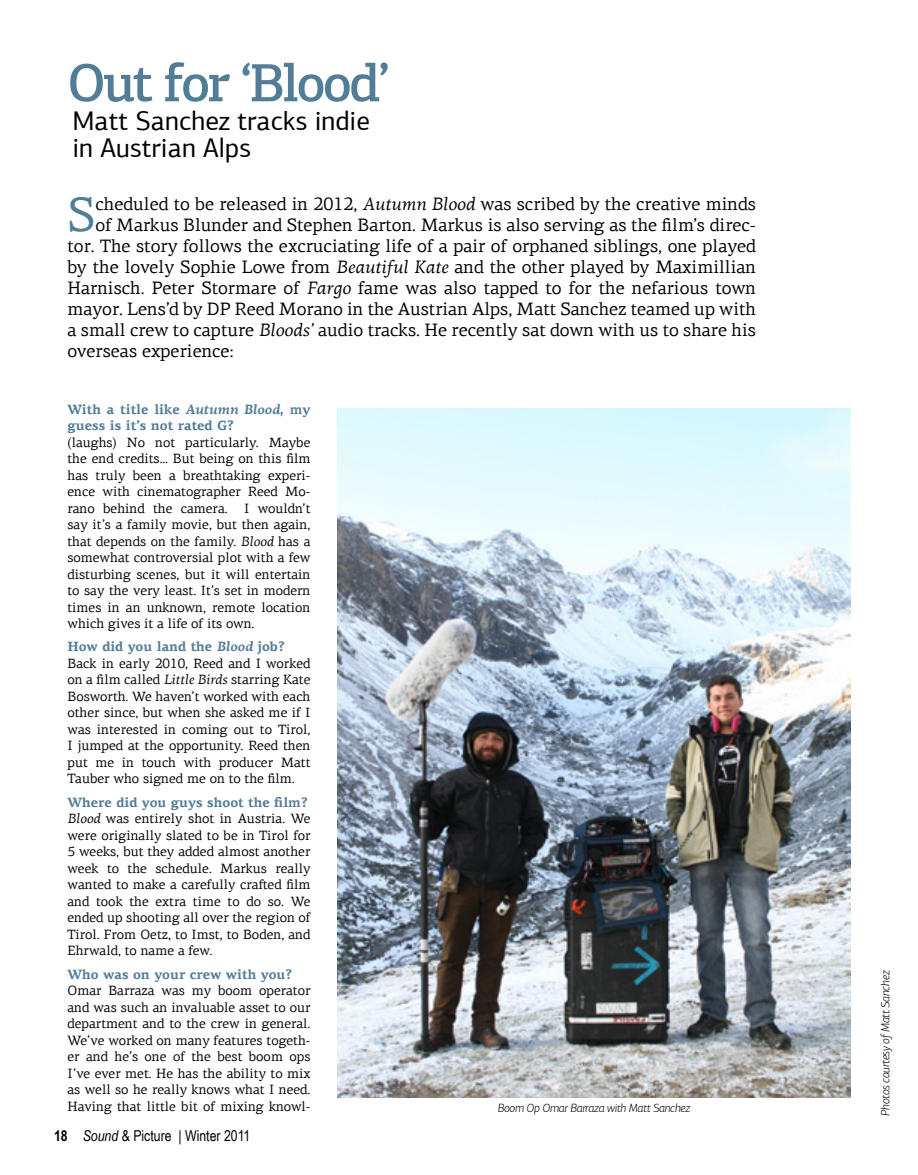
<style>
.page{position:relative;width:918px;height:1175px;background:#fff}
.page>*{position:absolute;margin:0;border:0;box-sizing:border-box;transform-origin:0 0}
.t1{font:500 54px "PF Agora Slab Pro";letter-spacing:-.05em;color:#527d97}
.t2{font:48.45px "PF Agora Serif Pro";color:#527d97}
.t3{font:27px/27px "PF Agora Sans Pro";color:#000}
.t4{font:18px "PF Agora Serif Pro";color:#000}
.t5{font:15px "Arial Narrow";color:#000}
.t6{font:13.5px/16.5px "PF Agora Serif Pro";color:#000;text-align:justify}
.t7{font:700 13.5px/16.5px "PF Agora Serif Pro";color:#527d97}
.t8{font:italic 300 12px "PF Agora Sans Pro";letter-spacing:-.025em;color:#000}
.s1{font-style:italic}
.s2{font-weight:700;color:#527d97}
.s3{font-weight:700;font-style:italic;color:#527d97}
.s4{font-weight:700}
</style>
<div class="page">
<img style="left:338px;top:409px;width:512px;height:688px">
<h1 class="t1" style="left:68px;top:49px;width:324px">Out for ‘Blood’</h1>
<h3 class="t3" style="left:72px;top:107px;width:299px">Matt Sanchez tracks indie in Austrian Alps</h3>
<h2 class="t2" style="left:68px;top:186px;width:30px">S</h2>
<h3 class="t4" style="left:96px;top:193px;width:662px">cheduled to be released in 2012, <span class="s1">Autumn Blood</span> was scribed by the creative minds</h3>
<h3 class="t4" style="left:96px;top:214px;width:662px">of Markus Blunder and Stephen Barton. Markus is also serving as the film’s direc-</h3>
<h3 class="t4" style="left:67px;top:235px;width:690px">tor. The story follows the excruciating life of a pair of orphaned siblings, one played</h3>
<h3 class="t4" style="left:67px;top:256px;width:690px">by the lovely Sophie Lowe from <span class="s1">Beautiful Kate</span> and the other played by Maximillian</h3>
<h3 class="t4" style="left:67px;top:277px;width:690px">Harnisch. Peter Stormare of <span class="s1">Fargo</span> fame was also tapped to for the nefarious town</h3>
<h3 class="t4" style="left:67px;top:298px;width:690px">mayor. Lens’d by DP Reed Morano in the Austrian Alps, Matt Sanchez teamed up with</h3>
<h3 class="t4" style="left:67px;top:319px;width:690px">a small crew to capture <span class="s1">Bloods’</span> audio tracks. He recently sat down with us to share his</h3>
<h3 class="t4" style="left:67px;top:340px;width:168px">overseas experience:</h3>
<p class="t7" style="left:68px;top:401px;width:245px">With a title like <span class="s1">Autumn Blood</span>, my guess is it’s not rated G?</p>
<p class="t6" style="left:68px;top:434px;width:245px">(laughs) No not particularly. Maybe the end credits… But being on this film has truly been a breathtaking experi&shy;ence with cinematographer Reed Mo&shy;rano behind the camera. I wouldn’t say it’s a family movie, but then again, that depends on the family. <span class="s1">Blood</span> has a somewhat controversial plot with a few disturbing scenes, but it will entertain to say the very least. It’s set in modern times in an unknown, remote location which gives it a life of its own.</p>
<p class="t6" style="left:68px;top:638px;width:245px;text-align:left"><span class="s2">How did you land the</span> <span class="s3">Blood</span> <span class="s2">job?<br></span>Back in early 2010, Reed and I worked on a film called <span class="s1">Little Birds</span> starring Kate Bosworth<span class="s1">.</span> We haven’t worked with each other since, but when she asked me if I was interested in coming out to Tirol, I jumped at the opportunity. Reed then put me in touch with producer Matt Tauber who signed me on to the film.</p>
<p class="t6" style="left:68px;top:794px;width:245px;text-align:left"><span class="s2">Where did you guys shoot the film?<br></span><span class="s1">Blood</span> was entirely shot in Austria. We were originally slated to be in Tirol for 5 weeks, but they added almost another week to the schedule. Markus really wanted to make a carefully crafted film and took the extra time to do so. We ended up shooting all over the region of Tirol. From Oetz, to Imst, to Boden, and Ehrwald, to name a few.</p>
<p class="t7" style="left:68px;top:966px;width:226px">Who was on your crew with you?</p>
<p class="t6" style="left:68px;top:982px;width:245px">Omar Barraza was my boom operator and was such an invaluable asset to our department and to the crew in general.<br>We’ve worked on many features togeth&shy;er and he’s one of the best boom ops I’ve ever met. He has the ability to mix as well so he really knows what I need.<br>Having that little bit of mixing knowl-</p>
<p class="t5" style="left:54px;top:1124px;width:198px"><span class="s4">18</span> <span class="s1">Sound</span> &amp; Picture | Winter 2011</p>
<p class="t8" style="left:498px;top:1100px;width:194px">Boom Op Omar Barraza with Matt Sanchez</p>
<p class="t8" style="left:879px;top:1115px;width:147px;rotate:-90deg">Photos courtesy ofMatt Sanchez</p>
</div>
